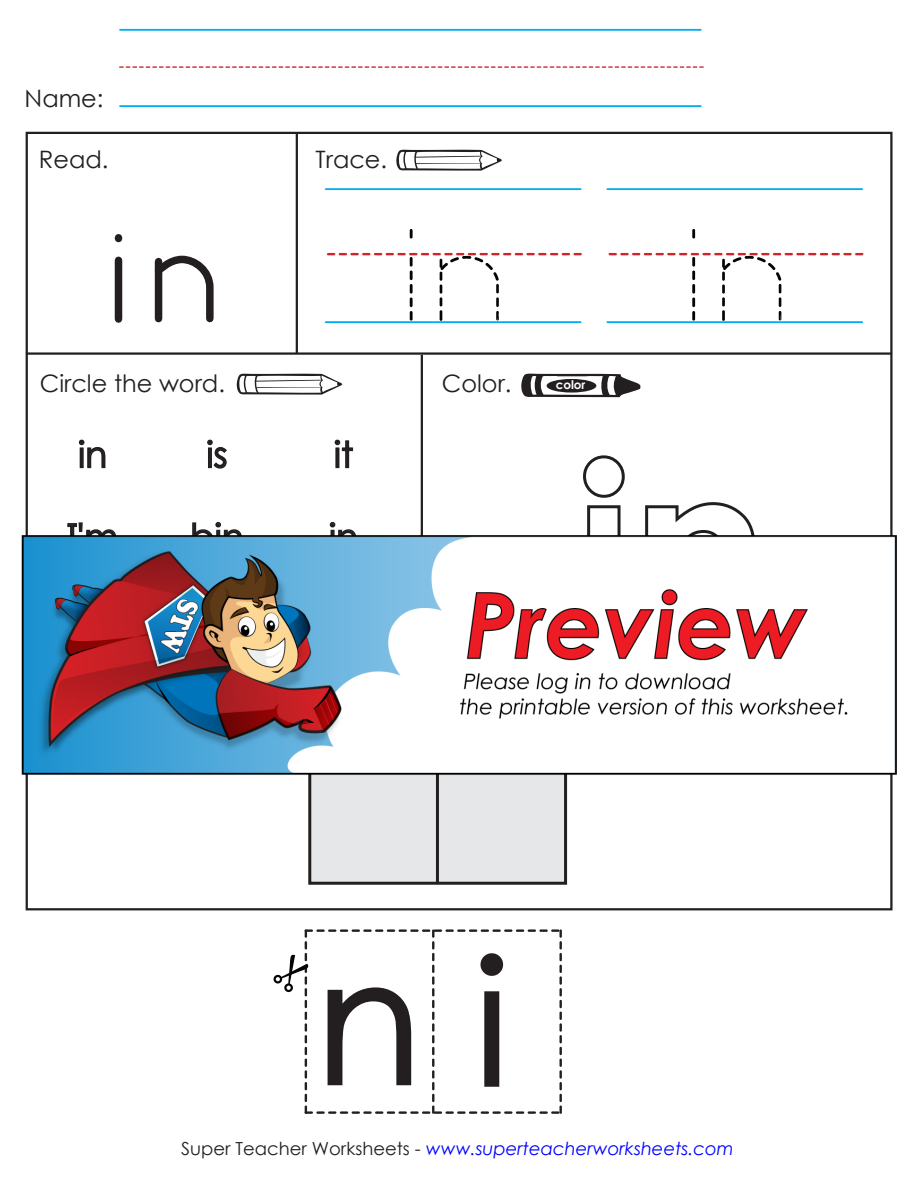
<style>
.page{position:relative;width:918px;height:1188px;background:#fff}
.page>*{position:absolute;margin:0;border:0;box-sizing:border-box;transform-origin:0 0}
.t1{font:174px "Century STW3";color:#231f20}
.t2{font:36px "Century STW3";color:#231f20}
.t3{font:24px "Century Gothic 2";color:#231f20}
.t4{font:italic 18px "Century Gothic 2";color:#00f}
.t5{font:700 12px "Century Gothic 2";color:#fff}
.s1{font-style:normal;color:#231f20}
</style>
<div class="page">
<hr style="left:421px;top:355px;width:2px;height:322px;background:#231f20">
<hr style="left:296px;top:133px;width:2px;height:221px;background:#231f20">
<hr style="left:26px;top:352px;width:866px;height:3px;background:#231f20">
<hr style="left:120px;top:29px;width:581px;height:2px;background:#00aeef">
<hr style="left:120px;top:105px;width:581px;height:2px;background:#00aeef">
<svg style="left:119px;top:66px;width:585px;height:2px"></svg>
<svg style="left:78px;top:439px;width:28px;height:30px"></svg>
<svg style="left:207px;top:439px;width:20px;height:30px"></svg>
<svg style="left:334px;top:439px;width:20px;height:30px"></svg>
<hr style="left:326px;top:188px;width:255px;height:2px;background:#00aeef">
<hr style="left:607px;top:188px;width:255px;height:2px;background:#00aeef">
<hr style="left:326px;top:321px;width:255px;height:2px;background:#00aeef">
<hr style="left:607px;top:321px;width:255px;height:2px;background:#00aeef">
<svg style="left:521px;top:373px;width:120px;height:25px"></svg>
<svg style="left:583px;top:455px;width:42px;height:61px"></svg>
<svg style="left:645px;top:502px;width:101px;height:14px"></svg>
<div style="left:547px;top:379px;width:49px;height:14px;background:#231f20;border-radius:50%"></div>
<div style="left:310px;top:700px;width:256px;height:183px;background:#e6e7e9"></div>
<div style="left:308px;top:699px;width:259px;height:186px;border:3px solid #231f20"></div>
<hr style="left:436px;top:700px;width:3px;height:184px;background:#231f20">
<div style="left:273px;top:975px;width:9px;height:9px;border:2px solid #040503;border-radius:50%"></div>
<svg style="left:281px;top:929px;width:281px;height:185px"></svg>
<svg style="left:396px;top:149px;width:106px;height:22px"></svg>
<svg style="left:237px;top:373px;width:106px;height:22px"></svg>
<div style="left:115px;top:260px;width:7px;height:59px;background:#231f20"></div>
<svg style="left:154px;top:255px;width:60px;height:68px"></svg>
<svg style="left:410px;top:229px;width:3px;height:10px"></svg>
<svg style="left:692px;top:229px;width:3px;height:10px"></svg>
<svg style="left:327px;top:253px;width:255px;height:68px"></svg>
<svg style="left:609px;top:253px;width:254px;height:68px"></svg>
<img style="left:21px;top:516px;width:876px;height:274px">
<p class="t3" style="left:25px;top:81px;width:80px">Name:</p>
<p class="t3" style="left:39px;top:143px;width:71px">Read.</p>
<p class="t3" style="left:316px;top:143px;width:73px">Trace.</p>
<p class="t3" style="left:40px;top:366px;width:187px">Circle the word.</p>
<p class="t3" style="left:442px;top:366px;width:71px">Color.</p>
<p class="t5" style="left:556px;top:376px;width:31px">color</p>
<p class="t2" style="left:78px;top:429px;width:31px">in</p>
<p class="t2" style="left:206px;top:429px;width:23px">is</p>
<p class="t2" style="left:334px;top:429px;width:21px">it</p>
<p class="t2" style="left:67px;top:512px;width:52px">I'm</p>
<p class="t2" style="left:190px;top:512px;width:55px">bin</p>
<p class="t2" style="left:329px;top:512px;width:31px">in</p>
<p class="t1" style="left:316px;top:900px;width:195px">n i</p>
<p class="t4" style="left:181px;top:1136px;width:554px"><span class="s1">Super Teacher Worksheets -</span> www.superteacherworksheets.com</p>
</div>
